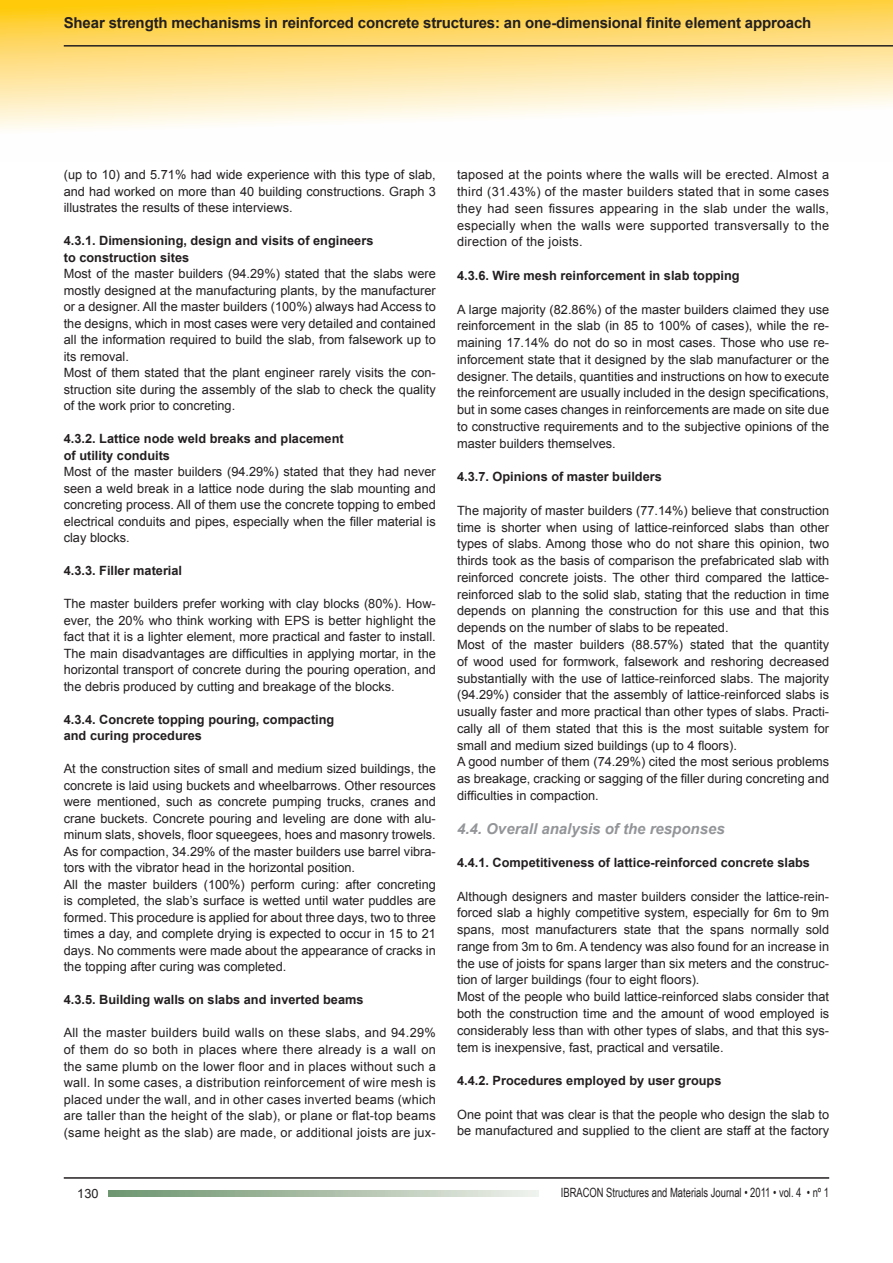
<style>
.page{position:relative;width:893px;height:1263px;background:#fff}
.page>*{position:absolute;margin:0;border:0;box-sizing:border-box;transform-origin:0 0}
.t1{font:700 15px "Arial";letter-spacing:-.01em;color:#231f20}
.Subtítulo_2{font:italic 700 15px "Arial";color:#939598}
.Texto_-_inglês{font:12.75px/16.8px "Arial";color:#231f20;text-align:justify}
.Texto_-_inglês-2{font:700 12.75px "Arial";color:#231f20}
.t2{font:12.75px "Arial Narrow";color:#231f20;scale:.9 1}
</style>
<div class="page">
<svg style="left:0;top:0;width:893px;height:130px;background:#fee498"></svg>
<hr style="left:64px;top:1177px;width:765px;height:2px;background:#231f20">
<hr style="left:64px;top:45px;width:829px;height:2px;background:#231f20">
<svg style="left:108px;top:1190px;width:431px;height:6px;background:#acc0aa"></svg>
<p class="t1" style="left:64px;top:13px;width:749px">Shear strength mechanisms in reinforced concrete structures: an one-dimensional finite element approach</p>
<p class="Texto_-_inglês" style="left:64px;top:167px;width:374px">(up to 10) and 5.71% had wide experience with this type of slab, and had worked on more than 40 building constructions. Graph 3 illustrates the results of these interviews.</p>
<p class="Texto_-_inglês-2" style="left:64px;top:232px;width:311px">4.3.1. Dimensioning, design and visits of engineers</p>
<p class="Texto_-_inglês-2" style="left:64px;top:249px;width:127px">to construction sites</p>
<p class="Texto_-_inglês" style="left:64px;top:266px;width:374px">Most of the master builders (94.29%) stated that the slabs were mostly designed at the manufacturing plants, by the manufacturer or a designer. All the master builders (100%) always had Access to the designs, which in most cases were very detailed and contained all the information required to build the slab, from falsework up to its removal.</p>
<p class="Texto_-_inglês" style="left:64px;top:365px;width:374px">Most of them stated that the plant engineer rarely visits the con&shy;struction site during the assembly of the slab to check the quality of the work prior to concreting.</p>
<p class="Texto_-_inglês-2" style="left:64px;top:430px;width:281px">4.3.2. Lattice node weld breaks and placement</p>
<p class="Texto_-_inglês-2" style="left:64px;top:447px;width:108px">of utility conduits</p>
<p class="Texto_-_inglês" style="left:64px;top:464px;width:374px">Most of the master builders (94.29%) stated that they had never seen a weld break in a lattice node during the slab mounting and concreting process. All of them use the concrete topping to embed electrical conduits and pipes, especially when the filler material is clay blocks.</p>
<p class="Texto_-_inglês-2" style="left:64px;top:562px;width:120px">4.3.3. Filler material</p>
<p class="Texto_-_inglês" style="left:64px;top:596px;width:374px">The master builders prefer working with clay blocks (80%). How&shy;ever, the 20% who think working with EPS is better highlight the fact that it is a lighter element, more practical and faster to install.<br>The main disadvantages are difficulties in applying mortar, in the horizontal transport of concrete during the pouring operation, and the debris produced by cutting and breakage of the blocks.</p>
<p class="Texto_-_inglês-2" style="left:64px;top:711px;width:272px">4.3.4. Concrete topping pouring, compacting</p>
<p class="Texto_-_inglês-2" style="left:64px;top:727px;width:140px">and curing procedures</p>
<p class="Texto_-_inglês" style="left:64px;top:761px;width:374px">At the construction sites of small and medium sized buildings, the concrete is laid using buckets and wheelbarrows. Other resources were mentioned, such as concrete pumping trucks, cranes and crane buckets. Concrete pouring and leveling are done with alu&shy;minum slats, shovels, floor squeegees, hoes and masonry trowels.<br>As for compaction, 34.29% of the master builders use barrel vibra&shy;tors with the vibrator head in the horizontal position.</p>
<p class="Texto_-_inglês" style="left:64px;top:876px;width:374px">All the master builders (100%) perform curing: after concreting is completed, the slab’s surface is wetted until water puddles are formed. This procedure is applied for about three days, two to three times a day, and complete drying is expected to occur in 15 to 21 days. No comments were made about the appearance of cracks in the topping after curing was completed.</p>
<p class="Texto_-_inglês-2" style="left:64px;top:991px;width:301px">4.3.5. Building walls on slabs and inverted beams</p>
<p class="Texto_-_inglês" style="left:64px;top:1025px;width:374px">All the master builders build walls on these slabs, and 94.29% of them do so both in places where there already is a wall on the same plumb on the lower floor and in places without such a wall. In some cases, a distribution reinforcement of wire mesh is placed under the wall, and in other cases inverted beams (which are taller than the height of the slab), or plane or flat-top beams (same height as the slab) are made, or additional joists are jux-</p>
<p class="Texto_-_inglês" style="left:457px;top:167px;width:374px">taposed at the points where the walls will be erected. Almost a third (31.43%) of the master builders stated that in some cases they had seen fissures appearing in the slab under the walls, especially when the walls were supported transversally to the direction of the joists.</p>
<p class="Texto_-_inglês-2" style="left:457px;top:267px;width:284px">4.3.6. Wire mesh reinforcement in slab topping</p>
<p class="Texto_-_inglês" style="left:457px;top:301px;width:374px">A large majority (82.86%) of the master builders claimed they use reinforcement in the slab (in 85 to 100% of cases), while the re&shy;maining 17.14% do not do so in most cases. Those who use re&shy;inforcement state that it designed by the slab manufacturer or the designer. The details, quantities and instructions on how to execute the reinforcement are usually included in the design specifications, but in some cases changes in reinforcements are made on site due to constructive requirements and to the subjective opinions of the master builders themselves.</p>
<p class="Texto_-_inglês-2" style="left:457px;top:468px;width:206px">4.3.7. Opinions of master builders</p>
<p class="Texto_-_inglês" style="left:457px;top:502px;width:374px">The majority of master builders (77.14%) believe that construction time is shorter when using of lattice-reinforced slabs than other types of slabs. Among those who do not share this opinion, two thirds took as the basis of comparison the prefabricated slab with reinforced concrete joists. The other third compared the lattice&shy;reinforced slab to the solid slab, stating that the reduction in time depends on planning the construction for this use and that this depends on the number of slabs to be repeated.</p>
<p class="Texto_-_inglês" style="left:457px;top:636px;width:374px">Most of the master builders (88.57%) stated that the quantity of wood used for formwork, falsework and reshoring decreased substantially with the use of lattice-reinforced slabs. The majority (94.29%) consider that the assembly of lattice-reinforced slabs is usually faster and more practical than other types of slabs. Practi&shy;cally all of them stated that this is the most suitable system for small and medium sized buildings (up to 4 floors).</p>
<p class="Texto_-_inglês" style="left:457px;top:754px;width:374px">A good number of them (74.29%) cited the most serious problems as breakage, cracking or sagging of the filler during concreting and difficulties in compaction.</p>
<p class="Subtítulo_2" style="left:457px;top:818px;width:269px">4.4. Overall analysis of the responses</p>
<p class="Texto_-_inglês-2" style="left:457px;top:854px;width:354px">4.4.1. Competitiveness of lattice-reinforced concrete slabs</p>
<p class="Texto_-_inglês" style="left:457px;top:888px;width:374px">Although designers and master builders consider the lattice-rein&shy;forced slab a highly competitive system, especially for 6m to 9m spans, most manufacturers state that the spans normally sold range from 3m to 6m. A tendency was also found for an increase in the use of joists for spans larger than six meters and the construc&shy;tion of larger buildings (four to eight floors).</p>
<p class="Texto_-_inglês" style="left:457px;top:988px;width:374px">Most of the people who build lattice-reinforced slabs consider that both the construction time and the amount of wood employed is considerably less than with other types of slabs, and that this sys&shy;tem is inexpensive, fast, practical and versatile.</p>
<p class="Texto_-_inglês-2" style="left:457px;top:1072px;width:266px">4.4.2. Procedures employed by user groups</p>
<p class="Texto_-_inglês" style="left:457px;top:1106px;width:374px">One point that was clear is that the people who design the slab to be manufactured and supplied to the client are staff at the factory</p>
<p class="Texto_-_inglês" style="left:77px;top:1185px;width:23px">130</p>
<p class="t2" style="left:561px;top:1183px;width:300px">IBRACON Structures and Materials Journal • 2011 • vol. 4 • nº 1</p>
</div>
